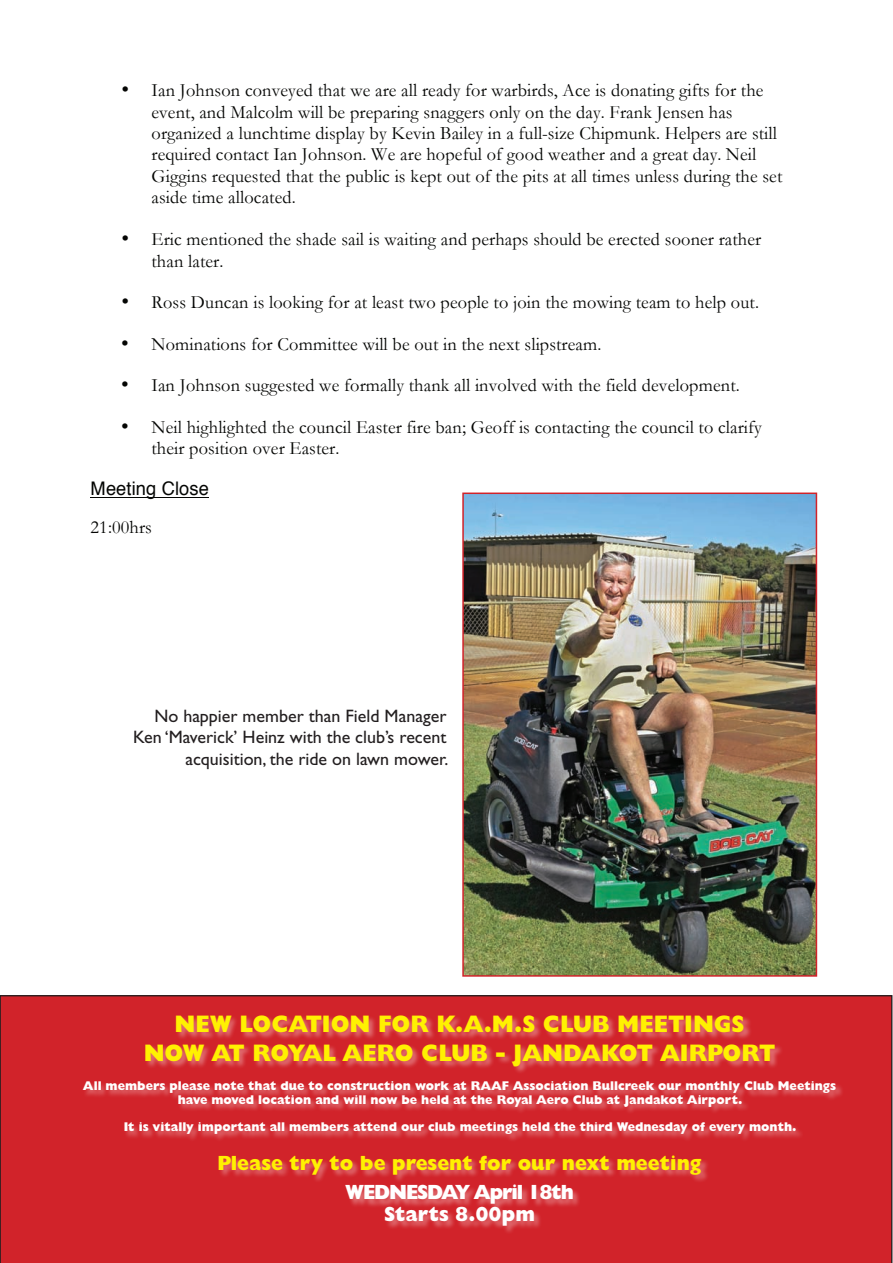
<style>
.page{position:relative;width:893px;height:1263px;background:#fff}
.page>*{position:absolute;margin:0;border:0;box-sizing:border-box;transform-origin:0 0}
.t1{font:800 24px/28.8px "Gill Sans";color:#fff101;text-align:center;scale:.94 1}
.t2{font:800 20.7px "Gill Sans";color:#fff101;scale:.94 1}
.t3{font:800 20.7px/21.1px "Gill Sans";letter-spacing:-.06em;color:#fff;text-align:center;scale:.94 1}
.t4{font:18.75px/21.5px "Garamond";letter-spacing:.01em;color:#040503}
.t5{font:18.75px "Helvetica";letter-spacing:.005em;color:#040503}
.t6{font:18px/21.6px "Gill Sans";color:#231f20;text-align:right}
.t7{font:800 12.75px/13.6px "Gill Sans";color:#fff;text-align:center;scale:.94 1}
</style>
<div class="page">
<hr style="left:91px;top:497px;width:118px;height:1px;background:#040503">
<div style="left:0;top:995px;width:892px;height:268px;background:#d1232a"></div>
<div style="left:83px;top:1015px;width:761px;height:219px;background:#fff;opacity:.35"></div>
<img style="left:465px;top:495px;width:349px;height:479px">
<div style="left:462px;top:492px;width:355px;height:485px;border:2px solid #d1232a"></div>
<p class="t4" style="left:152px;top:79px;width:632px;text-indent:-30px">• Ian Johnson conveyed that we are all ready for warbirds, Ace is donating gifts for the event, and Malcolm will be preparing snaggers only on the day. Frank Jensen has organized a lunchtime display by Kevin Bailey in a full-size Chipmunk. Helpers are still required contact Ian Johnson. We are hopeful of good weather and a great day. Neil Giggins requested that the public is kept out of the pits at all times unless during the set aside time allocated.</p>
<p class="t4" style="left:151px;top:229px;width:611px;text-indent:-30px">• Eric mentioned the shade sail is waiting and perhaps should be erected sooner rather than later.</p>
<p class="t4" style="left:121px;top:291px;width:639px">• Ross Duncan is looking for at least two people to join the mowing team to help out.</p>
<p class="t4" style="left:121px;top:333px;width:482px">• Nominations for Committee will be out in the next slipstream.</p>
<p class="t4" style="left:121px;top:374px;width:620px">• Ian Johnson suggested we formally thank all involved with the field development.</p>
<p class="t4" style="left:151px;top:416px;width:612px;text-indent:-30px">• Neil highlighted the council Easter fire ban; Geoff is contacting the council to clarify their position over Easter.</p>
<p class="t5" style="left:90px;top:474px;width:120px">Meeting Close</p>
<p class="t4" style="left:91px;top:516px;width:63px">21:00hrs</p>
<p class="t6" style="left:133px;top:705px;width:316px">No happier member than Field Manager<br>Ken ‘Maverick’ Heinz with the club’s recent acquisition, the ride on lawn mower.</p>
<p class="t1" style="left:144px;top:1010px;width:673px">NEW LOCATION FOR K.A.M.S CLUB MEETINGS<br>NOW AT ROYAL AERO CLUB - JANDAKOT AIRPORT</p>
<p class="t7" style="left:83px;top:1079px;width:803px">All members please note that due to construction work at RAAF Association Bullcreek our monthly Club Meetings have moved location and will now be held at the Royal Aero Club at Jandakot Airport.</p>
<p class="t7" style="left:124px;top:1120px;width:717px">It is vitally important all members attend our club meetings held the third Wednesday of every month.</p>
<p class="t2" style="left:217px;top:1150px;width:516px">Please try to be present for our next meeting</p>
<p class="t3" style="left:345px;top:1182px;width:245px">WEDNESDAY April 18th<br>Starts 8.00pm</p>
</div>
